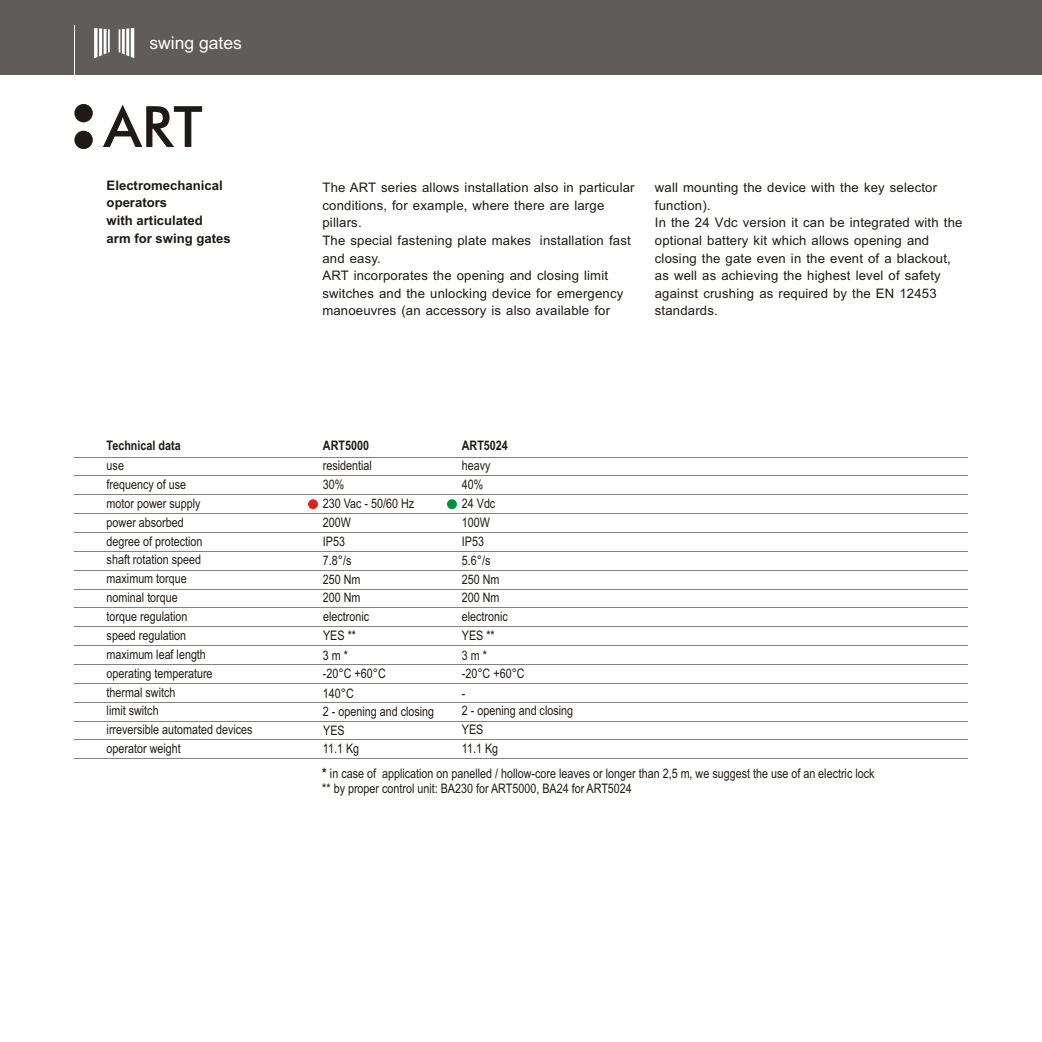
<style>
.page{position:relative;width:1042px;height:1042px;background:#fff}
.page>*{position:absolute;margin:0;border:0;box-sizing:border-box;transform-origin:0 0}
.t1{font:500 57.05px "Futura BT";color:#1f1a17}
.t2{font:17.5px "Arial";color:#fff}
.t3{font:13.12px/18.9px "Arial Narrow";color:#1f1a17}
.t4{font:13.12px "Arial";letter-spacing:.015em;color:#1f1a17}
.t5{font:700 13.12px/17.7px "Arial";color:#1f1a17}
.t6{font:700 13.12px "Arial Narrow";color:#1f1a17}
.s1{font-weight:700;font-size:14px}
</style>
<div class="page">
<hr style="left:74px;top:456px;width:893px;height:1px;background:#828282">
<hr style="left:74px;top:475px;width:893px;height:1px;background:#828282">
<hr style="left:74px;top:494px;width:893px;height:1px;background:#828282">
<hr style="left:74px;top:513px;width:893px;height:1px;background:#828282">
<hr style="left:74px;top:532px;width:893px;height:1px;background:#828282">
<hr style="left:74px;top:551px;width:893px;height:1px;background:#828282">
<hr style="left:74px;top:570px;width:893px;height:1px;background:#828282">
<hr style="left:74px;top:588px;width:893px;height:1px;background:#828282">
<hr style="left:74px;top:607px;width:893px;height:1px;background:#828282">
<hr style="left:74px;top:664px;width:893px;height:1px;background:#828282">
<hr style="left:74px;top:683px;width:893px;height:1px;background:#828282">
<hr style="left:74px;top:702px;width:893px;height:1px;background:#828282">
<hr style="left:74px;top:758px;width:893px;height:1px;background:#828282">
<hr style="left:74px;top:720px;width:893px;height:1px;background:#828282">
<hr style="left:74px;top:739px;width:893px;height:1px;background:#828282">
<div style="left:308px;top:499px;width:10px;height:10px;background:#d9261c;border-radius:50%"></div>
<div style="left:447px;top:499px;width:10px;height:10px;background:#009140;border-radius:50%"></div>
<hr style="left:74px;top:626px;width:893px;height:1px;background:#828282">
<hr style="left:74px;top:645px;width:893px;height:1px;background:#828282">
<div style="left:0;top:0;width:1042px;height:74px;background:#615c5c"></div>
<svg style="left:74px;top:104px;width:19px;height:45px"></svg>
<hr style="left:74px;top:25px;width:1px;height:49px;background:#fff">
<svg style="left:94px;top:28px;width:16px;height:30px"></svg>
<svg style="left:119px;top:28px;width:15px;height:30px"></svg>
<h2 class="t2" style="left:149px;top:37px;width:94px">swing gates</h2>
<h1 class="t1" style="left:104px;top:104px;width:100px">ART</h1>
<p class="t5" style="left:107px;top:177px;width:125px">Electromechanical operators<br>with articulated<br>arm for swing gates</p>
<p class="t6" style="left:107px;top:441px;width:75px">Technical data</p>
<p class="t3" style="left:107px;top:457px;width:19px">use</p>
<p class="t3" style="left:107px;top:476px;width:95px">frequency of use motor power supply</p>
<p class="t3" style="left:107px;top:514px;width:97px">power absorbed degree of protection</p>
<p class="t3" style="left:107px;top:551px;width:96px">shaft rotation speed maximum torque</p>
<p class="t3" style="left:107px;top:589px;width:73px">nominal torque</p>
<p class="t3" style="left:107px;top:608px;width:82px">torque regulation speed regulation</p>
<p class="t3" style="left:107px;top:646px;width:101px">maximum leaf length</p>
<p class="t3" style="left:107px;top:684px;width:70px">thermal switch</p>
<p class="t3" style="left:107px;top:665px;width:107px">operating temperature</p>
<p class="t3" style="left:107px;top:702px;width:54px">limit switch</p>
<p class="t3" style="left:107px;top:721px;width:147px">irreversible automated devices</p>
<p class="t3" style="left:107px;top:740px;width:76px">operator weight</p>
<p class="t4" style="left:322px;top:183px;width:314px">The ART series allows installation also in particular</p>
<p class="t4" style="left:655px;top:183px;width:284px">wall mounting the device with the key selector</p>
<p class="t4" style="left:322px;top:200px;width:283px">conditions, for example, where there are large</p>
<p class="t4" style="left:655px;top:200px;width:57px">function).</p>
<p class="t4" style="left:322px;top:218px;width:41px">pillars.</p>
<p class="t4" style="left:655px;top:218px;width:309px">In the 24 Vdc version it can be integrated with the</p>
<p class="t4" style="left:322px;top:235px;width:310px">The special fastening plate makes installation fast</p>
<p class="t4" style="left:655px;top:235px;width:276px">optional battery kit which allows opening and</p>
<p class="t4" style="left:322px;top:253px;width:60px">and easy.</p>
<p class="t4" style="left:655px;top:253px;width:297px">closing the gate even in the event of a blackout,</p>
<p class="t4" style="left:322px;top:271px;width:287px">ART incorporates the opening and closing limit</p>
<p class="t4" style="left:655px;top:271px;width:287px">as well as achieving the highest level of safety</p>
<p class="t4" style="left:322px;top:288px;width:302px">switches and the unlocking device for emergency</p>
<p class="t4" style="left:655px;top:288px;width:283px">against crushing as required by the EN 12453</p>
<p class="t4" style="left:322px;top:306px;width:289px">manoeuvres (an accessory is also available for</p>
<p class="t4" style="left:655px;top:306px;width:64px">standards.</p>
<p class="t6" style="left:323px;top:441px;width:48px">ART5000</p>
<p class="t6" style="left:462px;top:441px;width:48px">ART5024</p>
<p class="t3" style="left:323px;top:457px;width:51px">residential</p>
<p class="t3" style="left:462px;top:457px;width:30px">heavy</p>
<p class="t3" style="left:323px;top:476px;width:93px">30%<br>230 Vac - 50/60 Hz</p>
<p class="t3" style="left:462px;top:476px;width:35px">40%<br>24 Vdc</p>
<p class="t3" style="left:323px;top:514px;width:30px">200W<br>IP53</p>
<p class="t3" style="left:462px;top:514px;width:30px">100W<br>IP53</p>
<p class="t3" style="left:323px;top:552px;width:30px">7.8°/s</p>
<p class="t3" style="left:462px;top:552px;width:30px">5.6°/s</p>
<p class="t3" style="left:323px;top:571px;width:39px">250 Nm<br>200 Nm</p>
<p class="t3" style="left:462px;top:571px;width:39px">250 Nm<br>200 Nm</p>
<p class="t3" style="left:323px;top:608px;width:48px">electronic<br>YES **</p>
<p class="t3" style="left:462px;top:608px;width:48px">electronic<br>YES **</p>
<p class="t3" style="left:323px;top:648px;width:64px;line-height:17.7px">3 m *<br>-20°C +60°C</p>
<p class="t3" style="left:323px;top:685px;width:32px">140°C</p>
<p class="t3" style="left:462px;top:648px;width:64px;line-height:17.7px">3 m *<br>-20°C +60°C</p>
<p class="t3" style="left:462px;top:685px;width:5px">-</p>
<p class="t3" style="left:462px;top:702px;width:113px">2 - opening and closing<br>YES</p>
<p class="t3" style="left:322px;top:767px;width:554px;line-height:15px"><span class="s1">*</span> in case of application on panelled / hollow-core leaves or longer than 2,5 m, we suggest the use of an electric lock ** by proper control unit: BA230 for ART5000, BA24 for ART5024</p>
<p class="t3" style="left:323px;top:703px;width:113px">2 - opening and closing<br>YES</p>
<p class="t3" style="left:323px;top:740px;width:38px">11.1 Kg</p>
<p class="t3" style="left:462px;top:740px;width:38px">11.1 Kg</p>
</div>
